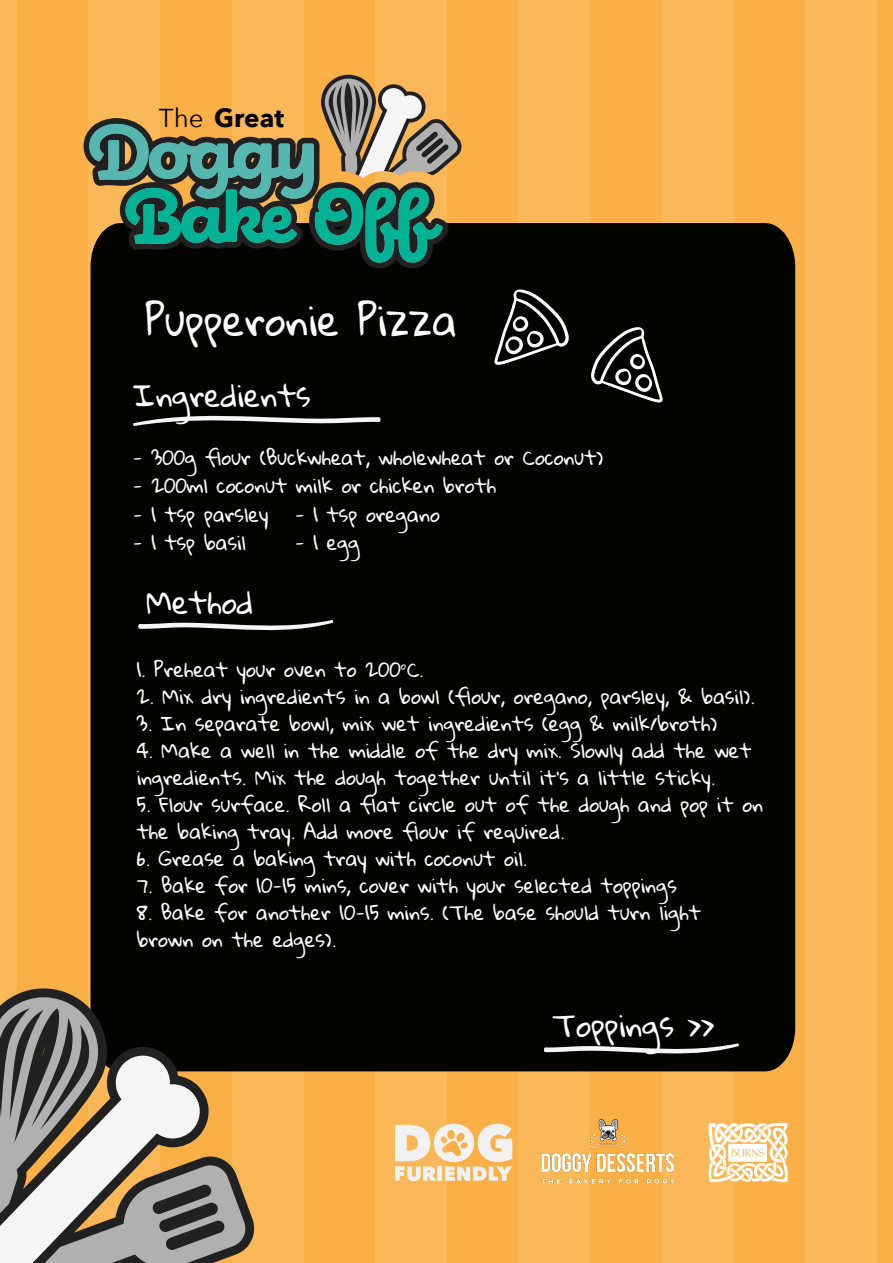
<style>
.page{position:relative;width:893px;height:1263px;background:#fab047}
.page>*{position:absolute;margin:0;border:0;box-sizing:border-box;transform-origin:0 0}
.t1{font:40.5px "Gloria Hallelujah";color:#fff}
.t2{font:30px "Gloria Hallelujah";color:#fff}
.t3{font:700 25.95px "Avenir Next";color:#000}
.t4{font:19.5px/27px "Gloria Hallelujah";color:#fff}
.s1{font-weight:400}
</style>
<div class="page">
<div style="left:805px;top:0;width:72px;height:1263px;background:#fab859"></div>
<div style="left:662px;top:0;width:71px;height:1263px;background:#fab859"></div>
<div style="left:518px;top:0;width:72px;height:1263px;background:#fab859"></div>
<div style="left:375px;top:0;width:72px;height:1263px;background:#fab859"></div>
<div style="left:232px;top:0;width:71px;height:1263px;background:#fab859"></div>
<div style="left:88px;top:0;width:72px;height:1263px;background:#fab859"></div>
<div style="left:0;top:0;width:17px;height:1263px;background:#fab859"></div>
<div style="left:91px;top:223px;width:704px;height:848px;background:#030300"></div>
<svg style="left:0;top:988px;width:258px;height:275px"></svg>
<svg style="left:0;top:1047px;width:209px;height:216px;background:#9d978e"></svg>
<svg style="left:84px;top:75px;width:379px;height:193px"></svg>
<svg style="left:395px;top:1124px;width:117px;height:57px"></svg>
<img style="left:541px;top:1119px;width:134px;height:65px">
<svg style="left:708px;top:1123px;width:80px;height:60px"></svg>
<svg style="left:132px;top:415px;width:249px;height:11px;background:#626261"></svg>
<svg style="left:138px;top:620px;width:196px;height:11px;background:#626261"></svg>
<svg style="left:543px;top:1043px;width:196px;height:12px;background:#5a5a59"></svg>
<svg style="left:494px;top:289px;width:75px;height:76px;background:#3a3a38"></svg>
<svg style="left:591px;top:327px;width:72px;height:76px;background:#3a3a38"></svg>
<h3 class="t3" style="left:159px;top:95px;width:127px"><span class="s1">The</span> Great</h3>
<h1 class="t1" style="left:146px;top:298px;width:313px">Pupperonie Pizza</h1>
<h2 class="t2" style="left:133px;top:379px;width:179px">Ingredients</h2>
<p class="t4" style="left:133px;top:444px;width:472px">- 300g flour (Buckwheat, wholewheat or Coconut)</p>
<p class="t4" style="left:133px;top:473px;width:365px">- 200ml coconut milk or chicken broth</p>
<p class="t4" style="left:133px;top:501px;width:137px">- 1 tsp parsley</p>
<p class="t4" style="left:295px;top:501px;width:147px">- 1 tsp oregano</p>
<p class="t4" style="left:133px;top:530px;width:115px">- 1 tsp basil</p>
<p class="t4" style="left:295px;top:530px;width:66px">- 1 egg</p>
<h2 class="t2" style="left:146px;top:586px;width:108px">Method</h2>
<p class="t4" style="left:137px;top:656px;width:288px">1. Preheat your oven to 200°C.</p>
<p class="t4" style="left:137px;top:683px;width:620px">2. Mix dry ingredients in a bowl (flour, oregano, parsley, &amp; basil).</p>
<p class="t4" style="left:137px;top:710px;width:582px">3. In separate bowl, mix wet ingredients (egg &amp; milk/broth)</p>
<p class="t4" style="left:137px;top:737px;width:617px">4. Make a well in the middle of the dry mix. Slowly add the wet ingredients. Mix the dough together until it’s a little sticky.</p>
<p class="t4" style="left:137px;top:791px;width:628px">5. Flour surface. Roll a flat circle out of the dough and pop it on the baking tray. Add more flour if required.</p>
<p class="t4" style="left:137px;top:845px;width:392px">6. Grease a baking tray with coconut oil.</p>
<p class="t4" style="left:137px;top:872px;width:541px">7. Bake for 10-15 mins, cover with your selected toppings</p>
<p class="t4" style="left:137px;top:899px;width:566px">8. Bake for another 10-15 mins. (The base should turn light brown on the edges).</p>
<h2 class="t2" style="left:552px;top:1009px;width:163px">Toppings &gt;&gt;</h2>
</div>
